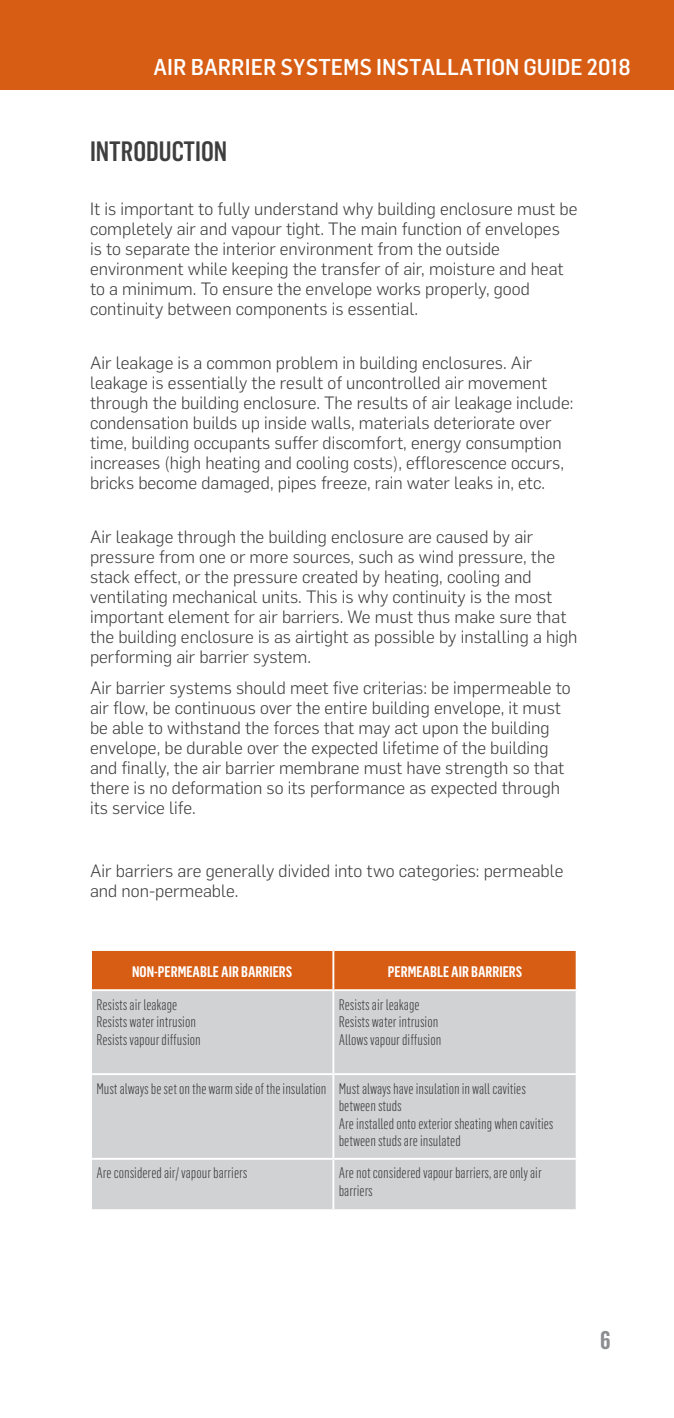
<style>
.page{position:relative;width:674px;height:1418px;background:#fff}
.page>*{position:absolute;margin:0;border:0;box-sizing:border-box;transform-origin:0 0}
.t1{font:500 27.5px "Flama Condensed";color:#3e3e3f}
.t2{font:600 25px "Flama Condensed";color:#8b8d90}
.t3{font:500 22.5px "Flama Semicondensed";color:#fff}
.t4{font:300 17.5px/20px "Flama";color:#3e3e3f}
.t5{font:300 15px/17.5px "Flama Condensed";color:#3e3e3f}
.t6{font:600 15px "Flama Condensed";color:#fff}
</style>
<div class="page">
<div style="left:0;top:0;width:673px;height:90px;background:#d75d14"></div>
<div style="left:92px;top:951px;width:483px;height:38px;background:#d75d14"></div>
<div style="left:92px;top:991px;width:483px;height:218px;background:#d1d2d4"></div>
<hr style="left:332px;top:951px;width:2px;height:38px;background:#fff">
<hr style="left:332px;top:991px;width:2px;height:82px;background:#fff">
<hr style="left:92px;top:1073px;width:241px;height:2px;background:#fff">
<hr style="left:333px;top:1073px;width:244px;height:2px;background:#fff">
<hr style="left:332px;top:1075px;width:2px;height:82px;background:#fff">
<hr style="left:92px;top:1157px;width:241px;height:2px;background:#fff">
<hr style="left:333px;top:1157px;width:244px;height:2px;background:#fff">
<hr style="left:332px;top:1159px;width:2px;height:50px;background:#fff">
<p class="t3" style="left:153px;top:53px;width:478px">AIR BARRIER SYSTEMS INSTALLATION GUIDE 2018</p>
<h1 class="t1" style="left:90px;top:134px;width:138px">INTRODUCTION</h1>
<p class="t4" style="left:90px;top:198px;width:488px">It is important to fully understand why building enclosure must be completely air and vapour tight. The main function of envelopes<br>is to separate the interior environment from the outside environment while keeping the transfer of air, moisture and heat to a minimum. To ensure the envelope works properly, good continuity between components is essential.</p>
<p class="t4" style="left:90px;top:351px;width:484px">Air leakage is a common problem in building enclosures. Air leakage is essentially the result of uncontrolled air movement through the building enclosure. The results of air leakage include: condensation builds up inside walls, materials deteriorate over time, building occupants suffer discomfort, energy consumption increases (high heating and cooling costs), efflorescence occurs, bricks become damaged, pipes freeze, rain water leaks in, etc.</p>
<p class="t4" style="left:90px;top:525px;width:488px">Air leakage through the building enclosure are caused by air pressure from one or more sources, such as wind pressure, the stack effect, or the pressure created by heating, cooling and ventilating mechanical units. This is why continuity is the most important element for air barriers. We must thus make sure that the building enclosure is as airtight as possible by installing a high performing air barrier system.</p>
<p class="t4" style="left:90px;top:676px;width:482px">Air barrier systems should meet five criterias: be impermeable to air flow, be continuous over the entire building envelope, it must be able to withstand the forces that may act upon the building envelope, be durable over the expected lifetime of the building and finally, the air barrier membrane must have strength so that there is no deformation so its performance as expected through its service life.</p>
<p class="t4" style="left:90px;top:859px;width:474px">Air barriers are generally divided into two categories: permeable and non-permeable.</p>
<p class="t6" style="left:132px;top:962px;width:161px">NON-PERMEABLE AIR BARRIERS</p>
<p class="t6" style="left:387px;top:962px;width:136px">PERMEABLE AIR BARRIERS</p>
<p class="t5" style="left:96px;top:995px;width:106px">Resists air leakage<br>Resists water intrusion<br>Resists vapour diffusion</p>
<p class="t5" style="left:338px;top:995px;width:104px">Resists air leakage<br>Resists water intrusion<br>Allows vapour diffusion</p>
<p class="t5" style="left:338px;top:1079px;width:216px;text-indent:-242px">Must always be set on the warm side of the insulation Must always have insulation in wall cavities between studs<br>Are installed onto exterior sheating when cavities between studs are insulated</p>
<p class="t5" style="left:96px;top:1163px;width:152px">Are considered air/ vapour barriers</p>
<p class="t5" style="left:338px;top:1163px;width:204px">Are not considered vapour barriers, are only air barriers</p>
<h2 class="t2" style="left:599px;top:1323px;width:12px">6</h2>
</div>
